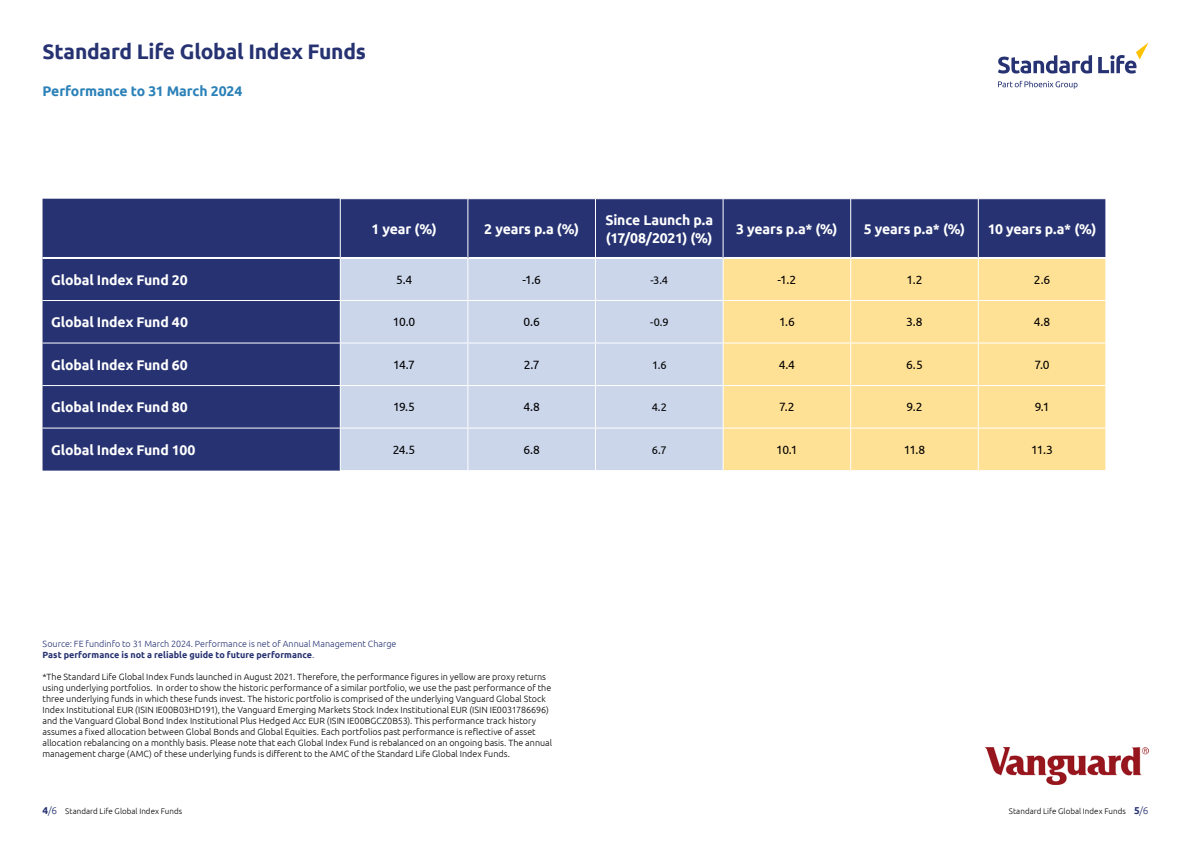
<style>
.page{position:relative;width:1191px;height:842px;background:#fff}
.page>*{position:absolute;margin:0;border:0;box-sizing:border-box;transform-origin:0 0}
.t1{font:700 21px "Ubuntu";letter-spacing:-.01em;color:#263272}
.t2{font:700 14px/18px "Ubuntu";letter-spacing:-.01em;color:#fff}
.t3{font:700 14px "Ubuntu";letter-spacing:-.01em;color:#2b81b8}
.t4{font:12px "Ubuntu";letter-spacing:-.065em;color:#000}
.t5{font:11px "Ubuntu";color:#000}
.t6{font:300 9px/11px "Ubuntu";color:#000}
.t7{font:300 9px/11px "Ubuntu";color:#263272}
.t8{font:300 8px "Ubuntu";letter-spacing:.005em;color:#000}
.s1{font-weight:700}
.s2{font-weight:700;font-size:10px;color:#263272}
.s3{font-size:10px;color:#263272}
</style>
<div class="page">
<img style="left:986px;top:748px;width:162px;height:36px">
<svg style="left:998px;top:55px;width:94px;height:19px"></svg>
<svg style="left:1098px;top:43px;width:50px;height:31px"></svg>
<svg style="left:998px;top:81px;width:79px;height:8px"></svg>
<div style="left:43px;top:199px;width:1062px;height:272px;background:#263272"></div>
<div style="left:341px;top:259px;width:381px;height:211px;background:#cbd6eb"></div>
<div style="left:723px;top:259px;width:382px;height:211px;background:#ffe195"></div>
<hr style="left:43px;top:300px;width:297px;height:1px;background:#fff">
<hr style="left:43px;top:342px;width:297px;height:1px;background:#fff">
<hr style="left:43px;top:385px;width:297px;height:1px;background:#fff">
<hr style="left:43px;top:428px;width:297px;height:1px;background:#fff">
<hr style="left:340px;top:259px;width:1px;height:41px;background:#fff">
<hr style="left:340px;top:301px;width:1px;height:41px;background:#fff">
<hr style="left:340px;top:343px;width:1px;height:42px;background:#fff">
<hr style="left:340px;top:386px;width:1px;height:42px;background:#fff">
<hr style="left:340px;top:429px;width:1px;height:41px;background:#fff">
<hr style="left:340px;top:470px;width:128px;height:1px;background:#fff">
<hr style="left:468px;top:470px;width:127px;height:1px;background:#fff">
<hr style="left:595px;top:470px;width:128px;height:1px;background:#fff">
<hr style="left:723px;top:470px;width:127px;height:1px;background:#fff">
<hr style="left:850px;top:470px;width:128px;height:1px;background:#fff">
<hr style="left:978px;top:470px;width:128px;height:1px;background:#fff">
<hr style="left:43px;top:257px;width:297px;height:2px;background:#fff">
<hr style="left:340px;top:257px;width:127px;height:2px;background:#fff">
<hr style="left:468px;top:257px;width:127px;height:2px;background:#fff">
<hr style="left:596px;top:257px;width:126px;height:2px;background:#fff">
<hr style="left:723px;top:257px;width:127px;height:2px;background:#fff">
<hr style="left:851px;top:257px;width:126px;height:2px;background:#fff">
<hr style="left:978px;top:257px;width:128px;height:2px;background:#fff">
<hr style="left:467px;top:258px;width:1px;height:42px;background:#fff">
<hr style="left:595px;top:258px;width:1px;height:42px;background:#fff">
<hr style="left:722px;top:258px;width:1px;height:42px;background:#fff">
<hr style="left:850px;top:258px;width:1px;height:42px;background:#fff">
<hr style="left:977px;top:258px;width:1px;height:42px;background:#fff">
<hr style="left:340px;top:300px;width:128px;height:1px;background:#fff">
<hr style="left:468px;top:300px;width:127px;height:1px;background:#fff">
<hr style="left:467px;top:301px;width:1px;height:41px;background:#fff">
<hr style="left:595px;top:300px;width:128px;height:1px;background:#fff">
<hr style="left:595px;top:301px;width:1px;height:41px;background:#fff">
<hr style="left:723px;top:300px;width:127px;height:1px;background:#fff">
<hr style="left:722px;top:301px;width:1px;height:41px;background:#fff">
<hr style="left:850px;top:300px;width:128px;height:1px;background:#fff">
<hr style="left:850px;top:301px;width:1px;height:41px;background:#fff">
<hr style="left:978px;top:300px;width:127px;height:1px;background:#fff">
<hr style="left:977px;top:301px;width:1px;height:41px;background:#fff">
<hr style="left:340px;top:342px;width:128px;height:1px;background:#fff">
<hr style="left:468px;top:342px;width:127px;height:1px;background:#fff">
<hr style="left:467px;top:343px;width:1px;height:42px;background:#fff">
<hr style="left:595px;top:342px;width:128px;height:1px;background:#fff">
<hr style="left:595px;top:343px;width:1px;height:42px;background:#fff">
<hr style="left:723px;top:342px;width:127px;height:1px;background:#fff">
<hr style="left:722px;top:343px;width:1px;height:42px;background:#fff">
<hr style="left:850px;top:342px;width:128px;height:1px;background:#fff">
<hr style="left:850px;top:343px;width:1px;height:42px;background:#fff">
<hr style="left:978px;top:342px;width:127px;height:1px;background:#fff">
<hr style="left:977px;top:343px;width:1px;height:42px;background:#fff">
<hr style="left:340px;top:385px;width:128px;height:1px;background:#fff">
<hr style="left:468px;top:385px;width:127px;height:1px;background:#fff">
<hr style="left:467px;top:386px;width:1px;height:42px;background:#fff">
<hr style="left:595px;top:385px;width:128px;height:1px;background:#fff">
<hr style="left:595px;top:386px;width:1px;height:42px;background:#fff">
<hr style="left:723px;top:385px;width:127px;height:1px;background:#fff">
<hr style="left:722px;top:386px;width:1px;height:42px;background:#fff">
<hr style="left:850px;top:385px;width:128px;height:1px;background:#fff">
<hr style="left:850px;top:386px;width:1px;height:42px;background:#fff">
<hr style="left:978px;top:385px;width:127px;height:1px;background:#fff">
<hr style="left:977px;top:386px;width:1px;height:42px;background:#fff">
<hr style="left:340px;top:428px;width:128px;height:1px;background:#fff">
<hr style="left:468px;top:428px;width:127px;height:1px;background:#fff">
<hr style="left:467px;top:429px;width:1px;height:41px;background:#fff">
<hr style="left:595px;top:428px;width:128px;height:1px;background:#fff">
<hr style="left:595px;top:429px;width:1px;height:41px;background:#fff">
<hr style="left:723px;top:428px;width:127px;height:1px;background:#fff">
<hr style="left:722px;top:429px;width:1px;height:41px;background:#fff">
<hr style="left:850px;top:428px;width:128px;height:1px;background:#fff">
<hr style="left:850px;top:429px;width:1px;height:41px;background:#fff">
<hr style="left:978px;top:428px;width:127px;height:1px;background:#fff">
<hr style="left:977px;top:429px;width:1px;height:41px;background:#fff">
<hr style="left:340px;top:199px;width:1px;height:58px;background:#fff">
<hr style="left:467px;top:199px;width:1px;height:59px;background:#fff">
<hr style="left:595px;top:199px;width:1px;height:59px;background:#fff">
<hr style="left:722px;top:199px;width:1px;height:59px;background:#fff">
<hr style="left:850px;top:199px;width:1px;height:59px;background:#fff">
<hr style="left:977px;top:199px;width:1px;height:59px;background:#fff">
<h1 class="t1" style="left:43px;top:39px;width:325px">Standard Life Global Index Funds</h1>
<h2 class="t3" style="left:43px;top:82px;width:201px">Performance to 31 March 2024</h2>
<h2 class="t2" style="left:371px;top:220px;width:67px">1 year (%)</h2>
<h2 class="t2" style="left:484px;top:220px;width:96px">2 years p.a (%)</h2>
<h2 class="t2" style="left:605px;top:211px;width:109px">Since Launch p.a (17/08/2021) (%)</h2>
<h2 class="t2" style="left:736px;top:220px;width:103px">3 years p.a* (%)</h2>
<h2 class="t2" style="left:863px;top:220px;width:103px">5 years p.a* (%)</h2>
<h2 class="t2" style="left:987px;top:220px;width:110px">10 years p.a* (%)</h2>
<h2 class="t2" style="left:51px;top:270px;width:138px">Global Index Fund 20</h2>
<h3 class="t4" style="left:396px;top:272px;width:18px">5.4</h3>
<h3 class="t4" style="left:522px;top:272px;width:20px">-1.6</h3>
<p class="t5" style="left:650px;top:273px;width:19px">-3.4</p>
<h3 class="t4" style="left:777px;top:272px;width:20px">-1.2</h3>
<h3 class="t4" style="left:906px;top:272px;width:18px">1.2</h3>
<h3 class="t4" style="left:1034px;top:272px;width:18px">2.6</h3>
<h2 class="t2" style="left:51px;top:313px;width:138px">Global Index Fund 40</h2>
<h3 class="t4" style="left:393px;top:315px;width:24px">10.0</h3>
<h3 class="t4" style="left:523px;top:315px;width:18px">0.6</h3>
<p class="t5" style="left:650px;top:315px;width:20px">-0.9</p>
<h3 class="t4" style="left:779px;top:315px;width:17px">1.6</h3>
<h3 class="t4" style="left:906px;top:315px;width:18px">3.8</h3>
<h3 class="t4" style="left:1034px;top:315px;width:18px">4.8</h3>
<h2 class="t2" style="left:51px;top:355px;width:138px">Global Index Fund 60</h2>
<h3 class="t4" style="left:393px;top:357px;width:23px">14.7</h3>
<h3 class="t4" style="left:523px;top:357px;width:18px">2.7</h3>
<p class="t5" style="left:652px;top:358px;width:16px">1.6</p>
<h3 class="t4" style="left:779px;top:357px;width:18px">4.4</h3>
<h3 class="t4" style="left:906px;top:357px;width:18px">6.5</h3>
<h3 class="t4" style="left:1034px;top:357px;width:17px">7.0</h3>
<h2 class="t2" style="left:51px;top:398px;width:138px">Global Index Fund 80</h2>
<h3 class="t4" style="left:393px;top:400px;width:24px">19.5</h3>
<h3 class="t4" style="left:523px;top:400px;width:18px">4.8</h3>
<p class="t5" style="left:651px;top:400px;width:17px">4.2</p>
<h3 class="t4" style="left:779px;top:400px;width:17px">7.2</h3>
<h3 class="t4" style="left:906px;top:400px;width:18px">9.2</h3>
<h3 class="t4" style="left:1034px;top:400px;width:16px">9.1</h3>
<h2 class="t2" style="left:51px;top:441px;width:146px">Global Index Fund 100</h2>
<h3 class="t4" style="left:393px;top:442px;width:24px">24.5</h3>
<h3 class="t4" style="left:523px;top:442px;width:18px">6.8</h3>
<p class="t5" style="left:652px;top:443px;width:16px">6.7</p>
<h3 class="t4" style="left:776px;top:442px;width:23px">10.1</h3>
<h3 class="t4" style="left:903px;top:442px;width:23px">11.8</h3>
<h3 class="t4" style="left:1031px;top:442px;width:23px">11.3</h3>
<p class="t7" style="left:43px;top:638px;width:355px">Source: FE fundinfo to 31 March 2024. Performance is net of Annual Management Charge<br><span class="s1">Past performance is not a reliable guide to future performance</span>.</p>
<p class="t6" style="left:43px;top:671px;width:511px">*The Standard Life Global Index Funds launched in August 2021. Therefore, the performance figures in yellow are proxy returns using underlying portfolios. In order to show the historic performance of a similar portfolio, we use the past performance of the three underlying funds in which these funds invest. The historic portfolio is comprised of the underlying Vanguard Global Stock Index Institutional EUR (ISIN IE00B03HD191), the Vanguard Emerging Markets Stock Index Institutional EUR (ISIN IE0031786696) and the Vanguard Global Bond Index Institutional Plus Hedged Acc EUR (ISIN IE00BGCZ0B53). This performance track history assumes a fixed allocation between Global Bonds and Global Equities. Each portfolios past performance is reflective of asset allocation rebalancing on a monthly basis. Please note that each Global Index Fund is rebalanced on an ongoing basis. The annual management charge (AMC) of these underlying funds is different to the AMC of the Standard Life Global Index Funds.</p>
<p class="t8" style="left:43px;top:806px;width:141px"><span class="s2">4</span><span class="s3">/6</span> Standard Life Global Index Funds</p>
<p class="t8" style="left:1008px;top:806px;width:141px">Standard Life Global Index Funds <span class="s2">5</span><span class="s3">/6</span></p>
</div>
